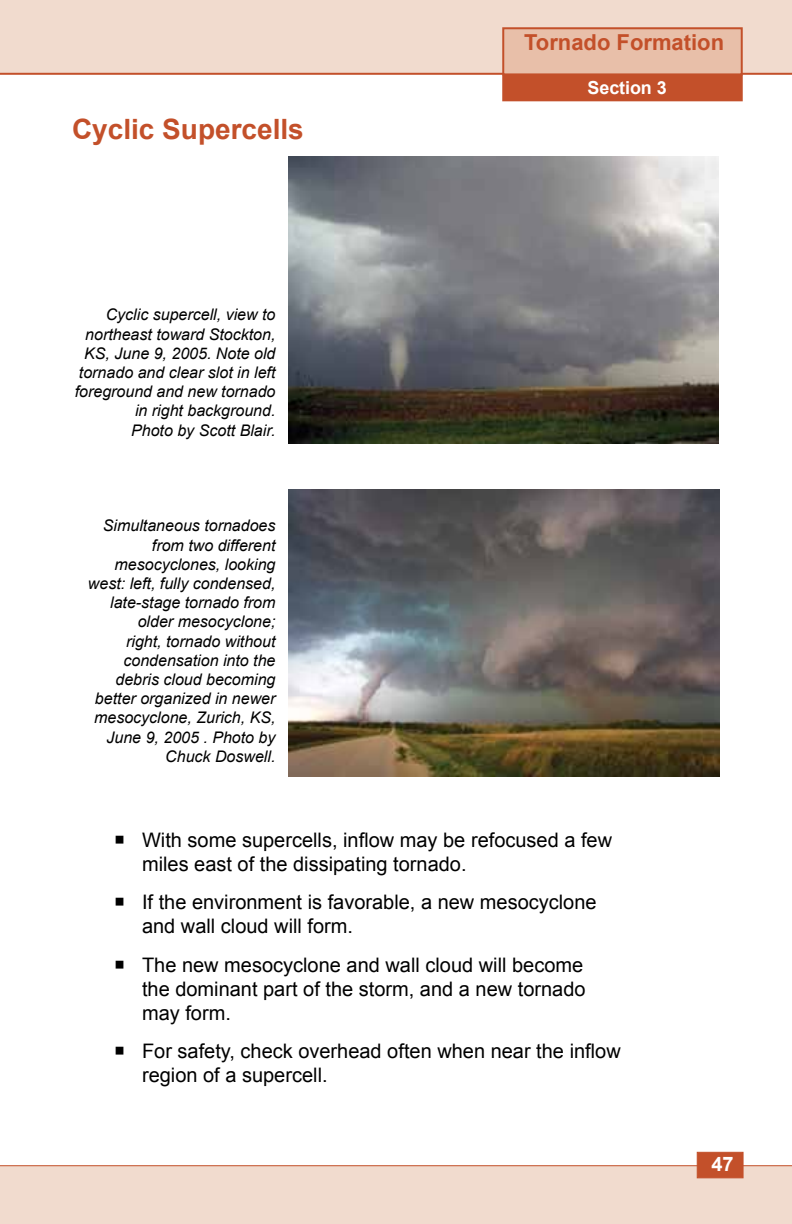
<style>
.page{position:relative;width:792px;height:1224px;background:#fff}
.page>*{position:absolute;margin:0;border:0;box-sizing:border-box;transform-origin:0 0}
.t1{font:700 28px "Arial";color:#c3502a}
.t2{font:700 22px "Arial";color:#c3502a}
.t3{font:20px/24px "Arial";color:#000}
.t4{font:700 20px "Arial";color:#fff}
.t5{font:700 18px "Arial";letter-spacing:-.005em;color:#fff}
.t6{font:italic 16px/19.2px "Arial";color:#000;text-align:right}
</style>
<div class="page">
<div style="left:0;top:1165px;width:792px;height:59px;background:#f1dbce"></div>
<div style="left:0;top:0;width:792px;height:75px;background:#f1dbce"></div>
<div style="left:502px;top:75px;width:241px;height:26px;background:#c3502a"></div>
<div style="left:502px;top:27px;width:241px;height:48px;background:#e8bfa9;border:2px solid #c3502a"></div>
<div style="left:697px;top:1152px;width:46px;height:26px;background:#c3502a;border:1px solid #c3502a"></div>
<img style="left:289px;top:156px;width:429px;height:287px">
<img style="left:289px;top:490px;width:431px;height:287px">
<h2 class="t2" style="left:524px;top:27px;width:202px">Tornado Formation</h2>
<h1 class="t1" style="left:72px;top:110px;width:233px">Cyclic Supercells</h1>
<p class="t6" style="left:75px;top:305px;width:202px">Cyclic supercell, view to northeast toward Stockton,<br>KS, June 9, 2005. Note old tornado and clear slot in left foreground and new tornado in right background.<br>Photo by Scott Blair.</p>
<p class="t6" style="left:88px;top:517px;width:189px">Simultaneous tornadoes from two different mesocyclones, looking west: left, fully condensed, late-stage tornado from older mesocyclone;<br>right, tornado without condensation into the debris cloud becoming better organized in newer mesocyclone, Zurich, KS,<br>June 9, 2005 . Photo by<br>Chuck Doswell.</p>
<p class="t5" style="left:588px;top:76px;width:81px">Section 3</p>
<p class="t3" style="left:142px;top:828px;width:472px">With some supercells, inflow may be refocused a few miles east of the dissipating tornado.</p>
<p class="t3" style="left:142px;top:890px;width:456px">If the environment is favorable, a new mesocyclone and wall cloud will form.</p>
<p class="t3" style="left:142px;top:953px;width:445px;text-align:justify">The new mesocyclone and wall cloud will become the dominant part of the storm, and a new tornado may form.</p>
<p class="t3" style="left:142px;top:1039px;width:480px">For safety, check overhead often when near the inflow region of a supercell.</p>
<p class="t4" style="left:711px;top:1150px;width:24px">47</p>
</div>
